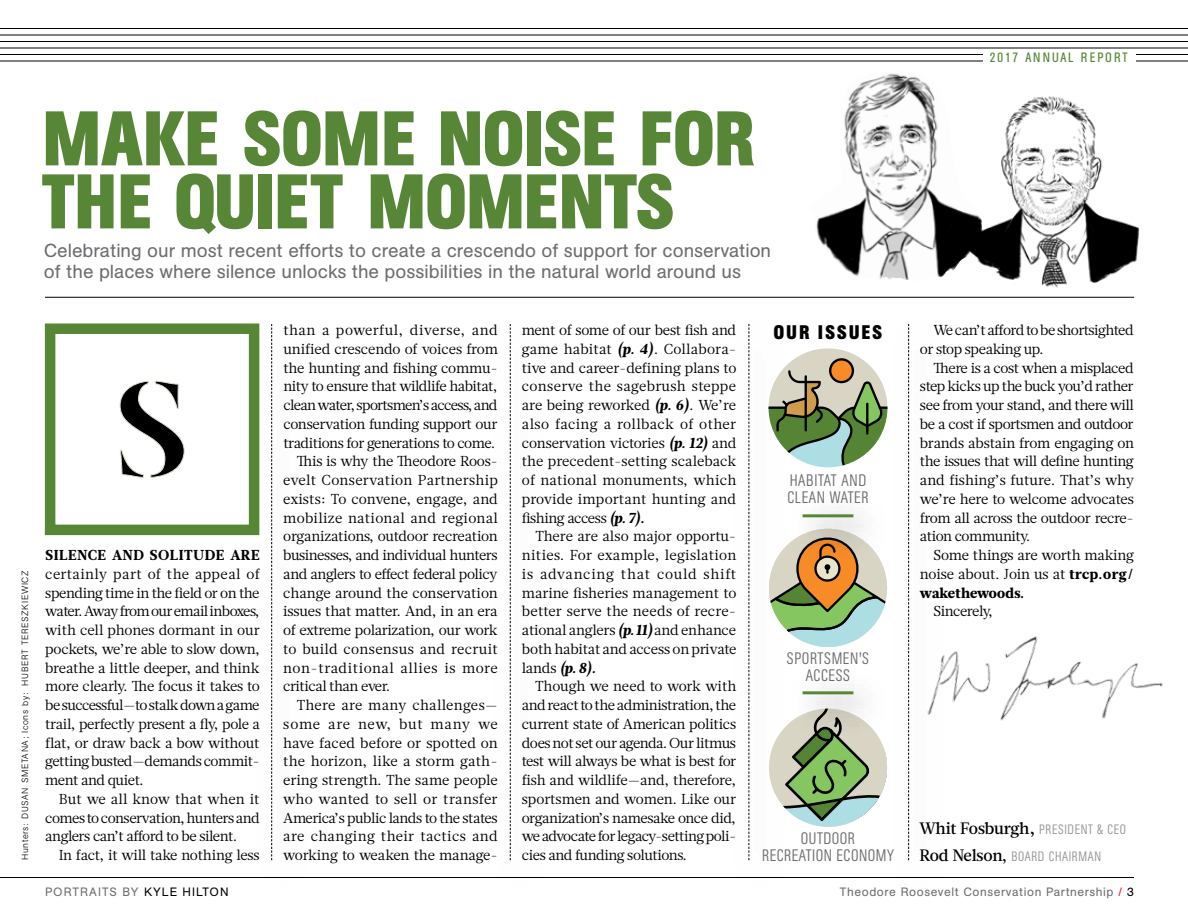
<style>
.page{position:relative;width:1188px;height:918px;background:#fff}
.page>*{position:absolute;margin:0;border:0;box-sizing:border-box;transform-origin:0 0}
.t1{font:700 condensed 76.5px/63px "AG Book Pro";letter-spacing:-.02em;color:#588637}
.t2{font:700 condensed 19.5px "AG Book Pro";color:#000}
.t3{font:18.75px/21px "AG Book Pro";color:#6d6e71}
.t4{font:300 condensed 16.5px/16.5px "AG Book Pro";letter-spacing:.03em;color:#6d6e71}
.t5{font:14.4px/18.8px "Glosa Text";letter-spacing:-.02em;color:#000;text-align:justify}
.t6{font:14.4px "Glosa Text";letter-spacing:.015em;color:#000}
.t7{font:14.4px "Glosa Text";letter-spacing:.02em;color:#000}
.t8{font:14.4px "Glosa Text";color:#000}
.t9{font:14.4px "Glosa Text";letter-spacing:-.045em;color:#000}
.t10{font:14.4px "Glosa Text";letter-spacing:.005em;color:#000}
.t11{font:14.4px "Glosa Text";letter-spacing:.04em;color:#000}
.t12{font:14.4px "Glosa Text";letter-spacing:.01em;color:#000}
.t13{font:14.4px "Glosa Text";letter-spacing:.025em;color:#000}
.t14{font:14.4px "Glosa Text";letter-spacing:.03em;color:#000}
.t15{font:900 14.4px "Glosa Text";letter-spacing:.035em;color:#000}
.t16{font:14.4px "Glosa Text";letter-spacing:.045em;color:#000}
.t17{font:300 condensed 13.5px "AG Book Pro";letter-spacing:.05em;color:#939598}
.t18{font:condensed 13.5px "AG Book Pro";letter-spacing:.15em;color:#588637}
.t19{font:12px "AG Book Pro";letter-spacing:.05em;color:#6d6e71}
.t20{font:12px "AG Book Pro";letter-spacing:.09em;color:#000}
.t21{font:300 9px "AG Book Pro";letter-spacing:.085em;color:#000}
.s1{font-weight:900;font-style:italic}
.s2{font-weight:900}
.s3{font-family:"Glosa";font-weight:500;font-stretch:normal;font-size:16.5px;color:#000}
.s4{font-family:"Glosa";font-weight:500;font-stretch:normal;font-size:18.45px;color:#000}
.s5{color:#6d6e71}
.s6{color:#ed1d24}
.s7{color:#000}
</style>
<div class="page">
<hr style="left:0;top:877px;width:1134px;height:1px;background:#000">
<hr style="left:0;top:61px;width:1188px;height:1px;background:#000">
<hr style="left:0;top:48px;width:1188px;height:1px;background:#000">
<hr style="left:0;top:28px;width:1188px;height:1px;background:#000">
<hr style="left:0;top:35px;width:1188px;height:1px;background:#000">
<hr style="left:0;top:54px;width:1188px;height:1px;background:#000">
<hr style="left:0;top:41px;width:1188px;height:1px;background:#000">
<hr style="left:45px;top:297px;width:1089px;height:1px;background:#000">
<div style="left:983px;top:50px;width:152px;height:17px;background:#fff"></div>
<div style="left:254px;top:317px;width:57px;height:571px;background:#fefefe"></div>
<svg style="left:271px;top:324px;width:1px;height:536px"></svg>
<div style="left:492px;top:317px;width:57px;height:571px;background:#fefefe"></div>
<svg style="left:510px;top:324px;width:1px;height:536px"></svg>
<div style="left:731px;top:317px;width:57px;height:571px;background:#fefefe"></div>
<svg style="left:749px;top:324px;width:1px;height:536px"></svg>
<div style="left:891px;top:317px;width:56px;height:571px;background:#fefefe"></div>
<svg style="left:908px;top:324px;width:1px;height:536px"></svg>
<svg style="left:769px;top:348px;width:118px;height:119px"></svg>
<hr style="left:866px;top:404px;width:2px;height:30px;background:#000">
<svg style="left:769px;top:545px;width:118px;height:102px"></svg>
<svg style="left:769px;top:725px;width:118px;height:102px"></svg>
<div style="left:787px;top:495px;width:102px;height:63px;background:#000;opacity:.95"></div>
<hr style="left:803px;top:514px;width:50px;height:3px;background:#588637">
<div style="left:787px;top:672px;width:102px;height:63px;background:#000;opacity:.95"></div>
<hr style="left:803px;top:691px;width:50px;height:3px;background:#588637">
<img style="left:927px;top:636px;width:236px;height:85px">
<img style="left:984px;top:96px;width:155px;height:192px">
<div style="left:45px;top:323px;width:214px;height:212px;border:10px solid #588637"></div>
<svg style="left:120px;top:381px;width:65px;height:97px"></svg>
<img style="left:816px;top:73px;width:168px;height:207px">
<p class="t18" style="left:990px;top:49px;width:139px">2017 ANNUAL REPORT</p>
<h1 class="t1" style="left:42px;top:107px;width:715px">MAKE SOME NOISE FOR<br>THE QUIET MOMENTS</h1>
<h3 class="t3" style="left:44px;top:239px;width:729px">Celebrating our most recent efforts to create a crescendo of support for conservation of the places where silence unlocks the possibilities in the natural world around us</h3>
<p class="t21" style="left:19px;top:860px;width:291px;rotate:-90deg">Hunters: dusan smetana; Icons by: HU BERT Tereszki ewicz</p>
<p class="t15" style="left:45px;top:546px;width:216px">SILENCE AND SOLITUDE ARE</p>
<p class="t5" style="left:45px;top:565px;width:216px">certainly part of the appeal of spending time in the field or on the water. Away from our email inboxes, with cell phones dormant in our pockets, we’re able to slow down, breathe a little deeper, and think more clearly. The focus it takes to be successful—to stalk down a game trail, perfectly present a fly, pole a flat, or draw back a bow without getting busted—demands commit&shy;ment and quiet.</p>
<p class="t5" style="left:45px;top:790px;width:216px;text-indent:13px">But we all know that when it comes to conservation, hunters and anglers can’t afford to be silent.</p>
<p class="t5" style="left:59px;top:846px;width:203px">In fact, it will take nothing less</p>
<p class="t14" style="left:283px;top:321px;width:216px">than a powerful, diverse, and</p>
<p class="t5" style="left:283px;top:340px;width:216px">unified crescendo of voices from</p>
<p class="t5" style="left:283px;top:359px;width:216px">the hunting and fishing commu-</p>
<p class="t5" style="left:283px;top:377px;width:216px">nity to ensure that wildlife habitat,</p>
<p class="t9" style="left:283px;top:396px;width:216px">clean water, sportsmen’s access, and</p>
<p class="t5" style="left:283px;top:415px;width:216px">conservation funding support our</p>
<p class="t5" style="left:283px;top:434px;width:214px">traditions for generations to come.</p>
<p class="t5" style="left:297px;top:452px;width:202px">This is why the Theodore Roos-</p>
<p class="t6" style="left:283px;top:471px;width:216px">evelt Conservation Partnership</p>
<p class="t10" style="left:283px;top:490px;width:216px">exists: To convene, engage, and</p>
<p class="t7" style="left:283px;top:508px;width:216px">mobilize national and regional</p>
<p class="t5" style="left:283px;top:527px;width:216px">organizations, outdoor recreation</p>
<p class="t5" style="left:283px;top:546px;width:216px">businesses, and individual hunters</p>
<p class="t5" style="left:283px;top:565px;width:216px">and anglers to effect federal policy</p>
<p class="t8" style="left:283px;top:583px;width:216px">change around the conservation</p>
<p class="t5" style="left:283px;top:602px;width:216px">issues that matter. And, in an era</p>
<p class="t5" style="left:283px;top:621px;width:216px">of extreme polarization, our work</p>
<p class="t7" style="left:283px;top:639px;width:216px">to build consensus and recruit</p>
<p class="t11" style="left:283px;top:658px;width:216px">non-traditional allies is more</p>
<p class="t5" style="left:283px;top:677px;width:109px">critical than ever.</p>
<p class="t6" style="left:297px;top:696px;width:203px">There are many challenges—</p>
<p class="t16" style="left:283px;top:714px;width:216px">some are new, but many we</p>
<p class="t8" style="left:283px;top:733px;width:216px">have faced before or spotted on</p>
<p class="t12" style="left:283px;top:752px;width:216px">the horizon, like a storm gath-</p>
<p class="t5" style="left:283px;top:771px;width:216px">ering strength. The same people</p>
<p class="t6" style="left:283px;top:789px;width:216px">who wanted to sell or transfer</p>
<p class="t5" style="left:283px;top:808px;width:216px">America’s public lands to the states</p>
<p class="t13" style="left:283px;top:827px;width:216px">are changing their tactics and</p>
<p class="t5" style="left:283px;top:846px;width:216px">working to weaken the manage-</p>
<p class="t5" style="left:522px;top:321px;width:216px">ment of some of our best fish and game habitat <span class="s1">(p. 4)</span>. Collabora&shy;tive and career-defining plans to conserve the sagebrush steppe are being reworked <span class="s1">(p. 6)</span>. We’re also facing a rollback of other conservation victories <span class="s1">(p. 12)</span> and the precedent-setting scaleback of national monuments, which provide important hunting and fishing access <span class="s1">(p. 7).</span></p>
<p class="t5" style="left:522px;top:527px;width:216px;text-indent:14px">There are also major opportu&shy;nities. For example, legislation is advancing that could shift marine fisheries management to better serve the needs of recre&shy;ational anglers <span class="s1">(p. 11)</span> and enhance both habitat and access on private lands <span class="s1">(p. 8).</span></p>
<p class="t5" style="left:522px;top:677px;width:216px;text-indent:13px">Though we need to work with and react to the administration, the current state of American politics does not set our agenda. Our litmus test will always be what is best for fish and wildlife—and, therefore, sportsmen and women. Like our organization’s namesake once did, we advocate for legacy-setting poli&shy;cies and funding solutions.</p>
<h2 class="t2" style="left:774px;top:319px;width:13px">OUR</h2>
<h2 class="t2" style="left:818px;top:319px;width:66px">ISSUES</h2>
<p class="t4" style="left:787px;top:472px;width:71px">HABITAT AND<br>CLEAN WATER</p>
<p class="t4" style="left:787px;top:650px;width:9px">SPORTS</p>
<p class="t4" style="left:832px;top:650px;width:38px">MEN'S</p>
<p class="t4" style="left:806px;top:666px;width:16px">ACCESS</p>
<p class="t5" style="left:920px;top:321px;width:215px;text-indent:13px">We can’t afford to be shortsighted or stop speaking up.</p>
<p class="t5" style="left:920px;top:358px;width:216px;text-indent:13px">There is a cost when a misplaced step kicks up the buck you’d rather see from your stand, and there will be a cost if sportsmen and outdoor brands abstain from engaging on the issues that will define hunting and fishing’s future. That’s why we’re here to welcome advocates from all across the outdoor recre&shy;ation community.</p>
<p class="t5" style="left:920px;top:546px;width:216px;text-indent:13px">Some things are worth making noise about. Join us at <span class="s2">TRCP.ORG/ WAKETHEWOODS.</span></p>
<p class="t5" style="left:933px;top:602px;width:61px">Sincerely,</p>
<p class="t4" style="left:801px;top:830px;width:25px">OUTDOOR</p>
<p class="t4" style="left:762px;top:846px;width:16px">RECRE</p>
<p class="t4" style="left:799px;top:846px;width:15px">ATION</p>
<p class="t4" style="left:837px;top:846px;width:16px">ECONO</p>
<p class="t4" style="left:876px;top:846px;width:20px">MY</p>
<p class="t17" style="left:920px;top:821px;width:208px"><span class="s3">Whit Fosburgh</span><span class="s4">,</span> PRESIDENT &amp; CEO</p>
<p class="t17" style="left:920px;top:847px;width:182px"><span class="s3">Rod Nelson,</span> BOARD CHAIR MAN</p>
<p class="t19" style="left:45px;top:884px;width:9px">portrait</p>
<p class="t20" style="left:109px;top:884px;width:91px"><span class="s5">S by</span> Kyle Hilton</p>
<p class="t19" style="left:840px;top:884px;width:296px">Theodore Roosevelt Conservation Partnership <span class="s6">/</span> <span class="s7">3</span></p>
</div>
